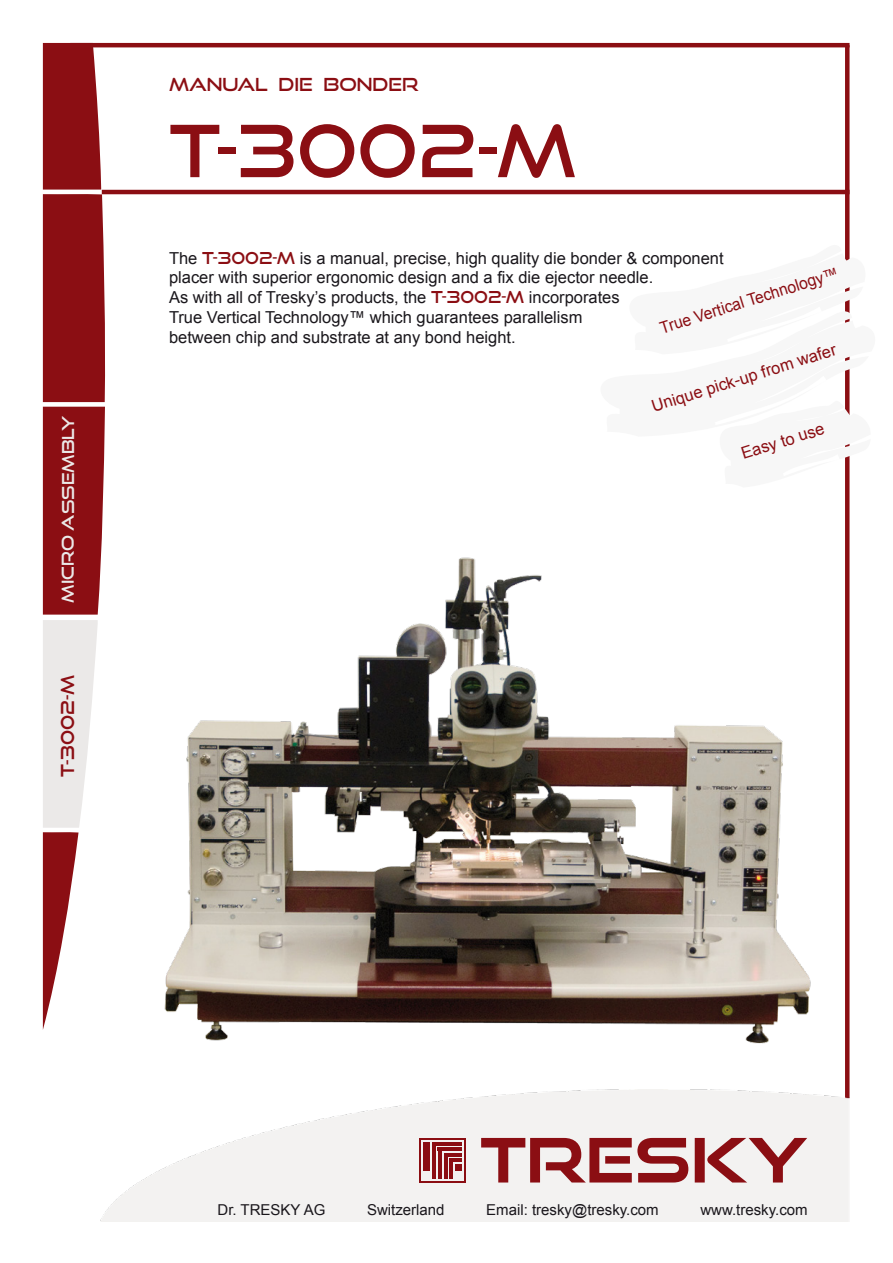
<style>
.page{position:relative;width:893px;height:1263px;background:#fff}
.page>*{position:absolute;margin:0;border:0;box-sizing:border-box;transform-origin:0 0}
.t1{font:72px "Good Times Rg";color:#8b0e13}
.t2{font:700 61.35px "Good Times Rg";color:#8b0e13;scale:1.04 1}
.t3{font:18px "Good Times Rg";color:#8b0e13}
.t4{font:16.5px/19.8px "Arial";color:#1a171c}
.t5{font:16.5px "Arial";color:#8b0e13}
.t6{font:16.5px "Arial";color:#8b0e13;scale:.95 1}
.t7{font:16.5px "Good Times Rg";color:#ebe9e8}
.t8{font:15px "Arial";color:#1a171c}
.s1{font-family:"Good Times Rg";color:#8b0e13}
</style>
<div class="page">
<svg style="left:43px;top:43px;width:63px;height:986px"></svg>
<hr style="left:70px;top:43px;width:779px;height:4px;background:#8b0e13">
<hr style="left:102px;top:190px;width:748px;height:4px;background:#8b0e13">
<hr style="left:845px;top:45px;width:4px;height:1060px;background:#8b0e13">
<img style="left:100px;top:1089px;width:750px;height:132px">
<svg style="left:845px;top:244px;width:5px;height:244px"></svg>
<div style="left:423px;top:1142px;width:7px;height:28px;background:#8b0e13"></div>
<hr style="left:432px;top:1142px;width:4px;height:37px;background:#8b0e13">
<hr style="left:435px;top:1142px;width:27px;height:3px;background:#8b0e13">
<hr style="left:438px;top:1147px;width:24px;height:4px;background:#8b0e13">
<hr style="left:438px;top:1150px;width:4px;height:29px;background:#8b0e13">
<hr style="left:444px;top:1153px;width:3px;height:26px;background:#8b0e13">
<hr style="left:447px;top:1153px;width:15px;height:4px;background:#8b0e13">
<hr style="left:449px;top:1158px;width:13px;height:4px;background:#8b0e13">
<hr style="left:449px;top:1162px;width:4px;height:17px;background:#8b0e13">
<div style="left:455px;top:1164px;width:7px;height:6px;background:#8b0e13"></div>
<hr style="left:419px;top:1138px;width:47px;height:2px;background:#8b0e13">
<hr style="left:464px;top:1138px;width:2px;height:44px;background:#8b0e13">
<hr style="left:419px;top:1181px;width:47px;height:1px;background:#8b0e13">
<hr style="left:419px;top:1138px;width:2px;height:44px;background:#8b0e13">
<img style="left:164px;top:557px;width:647px;height:487px">
<p class="t7" style="left:58px;top:603px;width:189px;rotate:-90deg">MICRO ASSEMBLY</p>
<p class="t3" style="left:57px;top:777px;width:103px;rotate:-90deg">T-3002-M</p>
<p class="t3" style="left:169px;top:73px;width:251px">MANUAL DIE BONDER</p>
<p class="t1" style="left:169px;top:107px;width:409px">T-3002-M</p>
<p class="t4" style="left:169px;top:248px;width:556px">The <span class="s1">T-3002-M</span> is a manual, precise, high quality die bonder &amp; component placer with superior ergonomic design and a fix die ejector needle.<br>As with all of Tresky’s products, the <span class="s1">T-3002-M</span> incorporates<br>True Vertical Technology™ which guarantees parallelism<br>between chip and substrate at any bond height.</p>
<p class="t6" style="left:657px;top:317px;width:197px;rotate:-17deg">True Vertical Technology™</p>
<p class="t5" style="left:649px;top:395px;width:194px;rotate:-17deg">Unique pick-up from wafer</p>
<p class="t5" style="left:738px;top:443px;width:88px;rotate:-17deg">Easy to use</p>
<p class="t2" style="left:480px;top:1123px;width:316px">TRESKY</p>
<p class="t8" style="left:218px;top:1200px;width:109px">Dr. TRESKY AG</p>
<p class="t8" style="left:367px;top:1200px;width:79px">Switzerland</p>
<p class="t8" style="left:486px;top:1200px;width:174px">Email: tresky@tresky.com</p>
<p class="t8" style="left:700px;top:1200px;width:109px">www.tresky.com</p>
</div>
